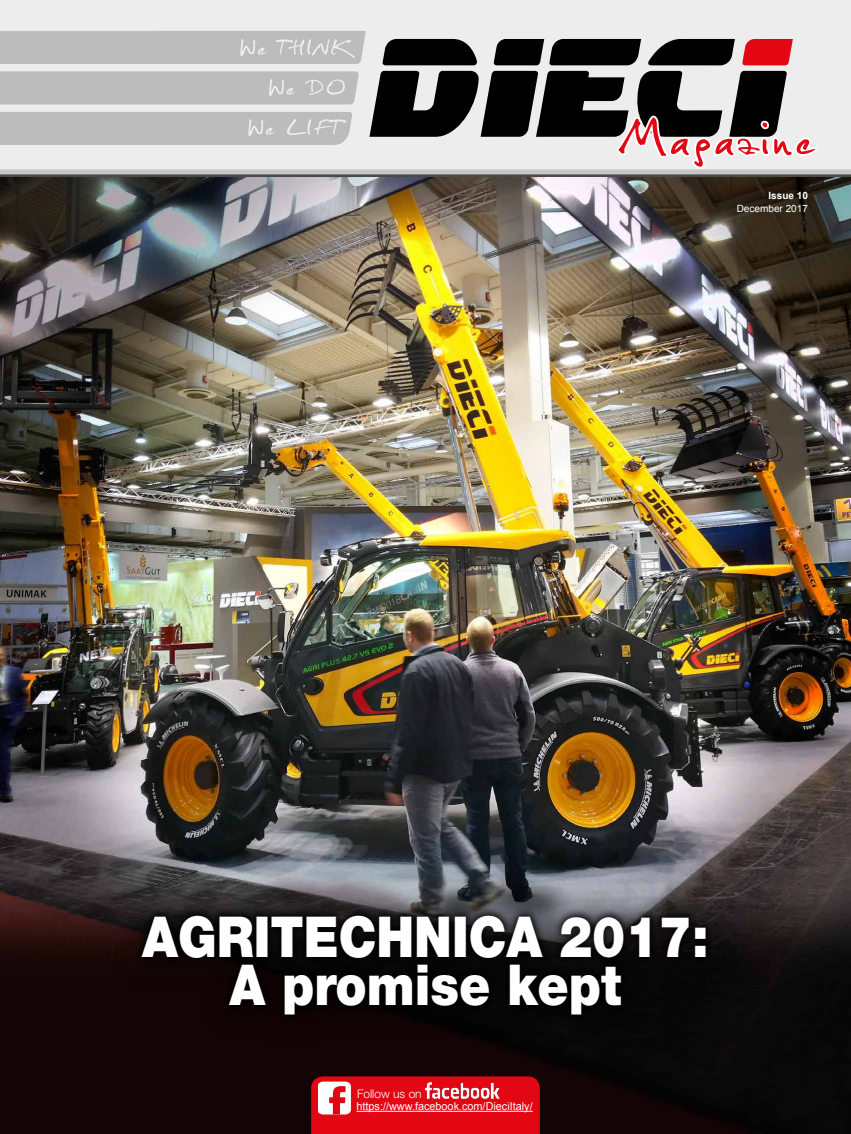
<style>
.page{position:relative;width:851px;height:1134px;background:#fff}
.page>*{position:absolute;margin:0;border:0;box-sizing:border-box;transform-origin:0 0}
.t1{font:900 56.5px/48.4px "Helvetica Neue LT Std";color:#fff;text-align:center;scale:.88 1}
.t2{font:300 11.88px "Helvetica Neue LT Std";color:#fff}
.t3{font:10.88px "Arial";color:#fff}
.t4{font:10px "Arial";color:#fff}
.t5{font:700 10px "Arial";color:#fff}
</style>
<div class="page">
<div style="left:0;top:0;width:850px;height:173px;background:#ededed"></div>
<svg style="left:0;top:31px;width:366px;height:114px;fill:#bcbcbc"></svg>
<svg style="left:382px;top:39px;width:95px;height:26px;background:#151515"></svg>
<svg style="left:493px;top:39px;width:148px;height:26px;background:#1a1a1a"></svg>
<svg style="left:648px;top:39px;width:86px;height:26px;background:#1f1f1f"></svg>
<svg style="left:742px;top:39px;width:50px;height:26px"></svg>
<div style="left:0;top:169px;width:850px;height:5px;background:#c6c6c6"></div>
<svg style="left:240px;top:39px;width:26px;height:17px"></svg>
<svg style="left:276px;top:39px;width:79px;height:19px"></svg>
<svg style="left:269px;top:79px;width:26px;height:17px"></svg>
<svg style="left:305px;top:79px;width:40px;height:16px"></svg>
<svg style="left:248px;top:119px;width:26px;height:17px"></svg>
<svg style="left:286px;top:119px;width:60px;height:16px"></svg>
<svg style="left:369px;top:71px;width:449px;height:99px"></svg>
<img style="left:0;top:177px;width:850px;height:957px">
<div style="left:311px;top:1076px;width:228px;height:58px;background:#e30613"></div>
<div style="left:115px;top:886px;width:624px;height:161px;background:#000;opacity:.95"></div>
<div style="left:134px;top:907px;width:580px;height:116px;background:#000;opacity:.87"></div>
<img style="left:425px;top:1083px;width:75px;height:15px">
<img style="left:318px;top:1081px;width:33px;height:33px">
<hr style="left:356px;top:1111px;width:176px;height:1px;background:#fff">
<p class="t5" style="left:768px;top:189px;width:41px">Issue 10</p>
<p class="t4" style="left:736px;top:202px;width:73px">December 2017</p>
<h1 class="t1" style="left:142px;top:912px;width:645px">AGRITECHNICA 2017:<br>A promise kept</h1>
<p class="t2" style="left:357px;top:1086px;width:66px">Follow us on</p>
<p class="t3" style="left:356px;top:1100px;width:178px">https://www.facebook.com/DieciItaly/</p>
</div>
